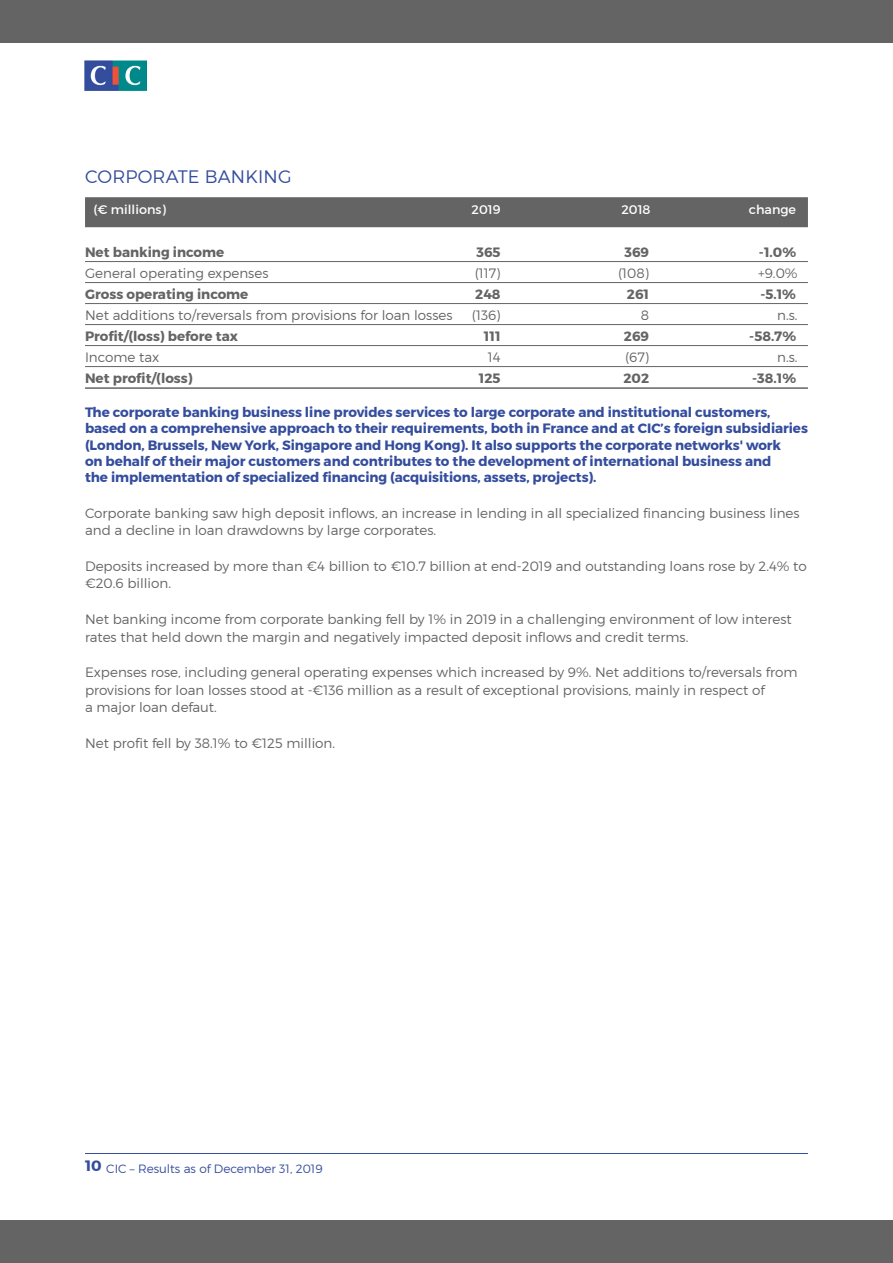
<style>
.page{position:relative;width:893px;height:1263px;background:#fff}
.page>*{position:absolute;margin:0;border:0;box-sizing:border-box;transform-origin:0 0}
.INTER_NIVO_3{font:300 18px "Montserrat";letter-spacing:.01em;color:#344d9d}
.BODY{font:300 13.5px/17.7px "Montserrat";color:#646464}
.CHAPO_METIER_BARRE{font:700 13.5px/16.2px "Montserrat";letter-spacing:-.005em;color:#344d9d}
.TABLO_CHIFFR_CLES_3{font:700 13.5px "Montserrat";color:#646464}
.TABLO_CHIFFR_CLES_3-2{font:300 13.5px "Montserrat";color:#646464}
.TABLO_3_COL_EN_MIL{font:12.75px "Montserrat";color:#fff}
.t1{font:300 12px "Montserrat";color:#344d9d}
</style>
<div class="page">
<img style="left:84px;top:61px;width:63px;height:30px">
<hr style="left:85px;top:1153px;width:723px;height:1px;background:#344d9d">
<div style="left:0;top:0;width:893px;height:43px;background:#646464"></div>
<div style="left:0;top:1220px;width:893px;height:43px;background:#646464"></div>
<div style="left:85px;top:197px;width:723px;height:30px;background:#646464"></div>
<hr style="left:85px;top:261px;width:723px;height:1px;background:#646464">
<hr style="left:85px;top:282px;width:723px;height:1px;background:#646464">
<hr style="left:85px;top:303px;width:723px;height:1px;background:#646464">
<hr style="left:85px;top:324px;width:723px;height:1px;background:#646464">
<hr style="left:85px;top:345px;width:723px;height:1px;background:#646464">
<hr style="left:85px;top:366px;width:723px;height:1px;background:#646464">
<hr style="left:85px;top:387px;width:723px;height:2px;background:#646464">
<p class="INTER_NIVO_3" style="left:85px;top:166px;width:208px">CORPORATE BANKING</p>
<p class="TABLO_3_COL_EN_MIL" style="left:94px;top:202px;width:74px">(€ millions)</p>
<p class="TABLO_3_COL_EN_MIL" style="left:471px;top:202px;width:31px">2019</p>
<p class="TABLO_3_COL_EN_MIL" style="left:621px;top:202px;width:31px">2018</p>
<p class="TABLO_3_COL_EN_MIL" style="left:749px;top:202px;width:49px">change</p>
<p class="TABLO_CHIFFR_CLES_3" style="left:85px;top:244px;width:141px">Net banking income</p>
<p class="TABLO_CHIFFR_CLES_3" style="left:476px;top:244px;width:26px">365</p>
<p class="TABLO_CHIFFR_CLES_3" style="left:624px;top:244px;width:26px">369</p>
<p class="TABLO_CHIFFR_CLES_3" style="left:759px;top:244px;width:39px">-1.0%</p>
<p class="TABLO_CHIFFR_CLES_3-2" style="left:85px;top:265px;width:185px">General operating expenses</p>
<p class="TABLO_CHIFFR_CLES_3-2" style="left:475px;top:265px;width:27px">(117)</p>
<p class="TABLO_CHIFFR_CLES_3-2" style="left:618px;top:265px;width:32px">(108)</p>
<p class="TABLO_CHIFFR_CLES_3-2" style="left:758px;top:265px;width:41px">+9.0%</p>
<p class="TABLO_CHIFFR_CLES_3" style="left:85px;top:286px;width:165px">Gross operating income</p>
<p class="TABLO_CHIFFR_CLES_3" style="left:475px;top:286px;width:27px">248</p>
<p class="TABLO_CHIFFR_CLES_3" style="left:627px;top:286px;width:24px">261</p>
<p class="TABLO_CHIFFR_CLES_3" style="left:760px;top:286px;width:37px">-5.1%</p>
<p class="TABLO_CHIFFR_CLES_3-2" style="left:85px;top:307px;width:369px">Net additions to/reversals from provisions for loan losses</p>
<p class="TABLO_CHIFFR_CLES_3-2" style="left:472px;top:307px;width:30px">(136)</p>
<p class="TABLO_CHIFFR_CLES_3-2" style="left:641px;top:307px;width:10px">8</p>
<p class="TABLO_CHIFFR_CLES_3-2" style="left:777px;top:307px;width:22px">n.s.</p>
<p class="TABLO_CHIFFR_CLES_3" style="left:85px;top:328px;width:154px">Profit/(loss) before tax</p>
<p class="TABLO_CHIFFR_CLES_3" style="left:484px;top:328px;width:18px">111</p>
<p class="TABLO_CHIFFR_CLES_3" style="left:624px;top:328px;width:27px">269</p>
<p class="TABLO_CHIFFR_CLES_3" style="left:749px;top:328px;width:48px">-58.7%</p>
<p class="TABLO_CHIFFR_CLES_3-2" style="left:85px;top:349px;width:76px">Income tax</p>
<p class="TABLO_CHIFFR_CLES_3-2" style="left:488px;top:349px;width:14px">14</p>
<p class="TABLO_CHIFFR_CLES_3-2" style="left:625px;top:349px;width:26px">(67)</p>
<p class="TABLO_CHIFFR_CLES_3-2" style="left:777px;top:349px;width:22px">n.s.</p>
<p class="TABLO_CHIFFR_CLES_3" style="left:85px;top:370px;width:109px">Net profit/(loss)</p>
<p class="TABLO_CHIFFR_CLES_3" style="left:479px;top:370px;width:23px">125</p>
<p class="TABLO_CHIFFR_CLES_3" style="left:623px;top:370px;width:27px">202</p>
<p class="TABLO_CHIFFR_CLES_3" style="left:752px;top:370px;width:45px">-38.1%</p>
<p class="CHAPO_METIER_BARRE" style="left:85px;top:404px;width:724px">The corporate banking business line provides services to large corporate and institutional customers, based on a comprehensive approach to their requirements, both in France and at CIC’s foreign subsidiaries (London, Brussels, New York, Singapore and Hong Kong). It also supports the corporate networks' work<br>on behalf of their major customers and contributes to the development of international business and<br>the implementation of specialized financing (acquisitions, assets, projects).</p>
<p class="BODY" style="left:85px;top:504px;width:716px">Corporate banking saw high deposit inflows, an increase in lending in all specialized financing business lines and a decline in loan drawdowns by large corporates.</p>
<p class="BODY" style="left:85px;top:557px;width:723px">Deposits increased by more than €4 billion to €10.7 billion at end-2019 and outstanding loans rose by 2.4% to €20.6 billion.</p>
<p class="BODY" style="left:85px;top:610px;width:708px">Net banking income from corporate banking fell by 1% in 2019 in a challenging environment of low interest rates that held down the margin and negatively impacted deposit inflows and credit terms.</p>
<p class="BODY" style="left:85px;top:663px;width:714px">Expenses rose, including general operating expenses which increased by 9%. Net additions to/reversals from provisions for loan losses stood at -€136 million as a result of exceptional provisions, mainly in respect of</p>
<p class="BODY" style="left:85px;top:698px;width:133px">a major loan defaut.</p>
<p class="BODY" style="left:85px;top:734px;width:252px">Net profit fell by 38.1% to €125 million.</p>
<p class="t1" style="left:85px;top:1161px;width:239px"><sup>10</sup> CIC – Results as of December 31, 2019</p>
</div>
